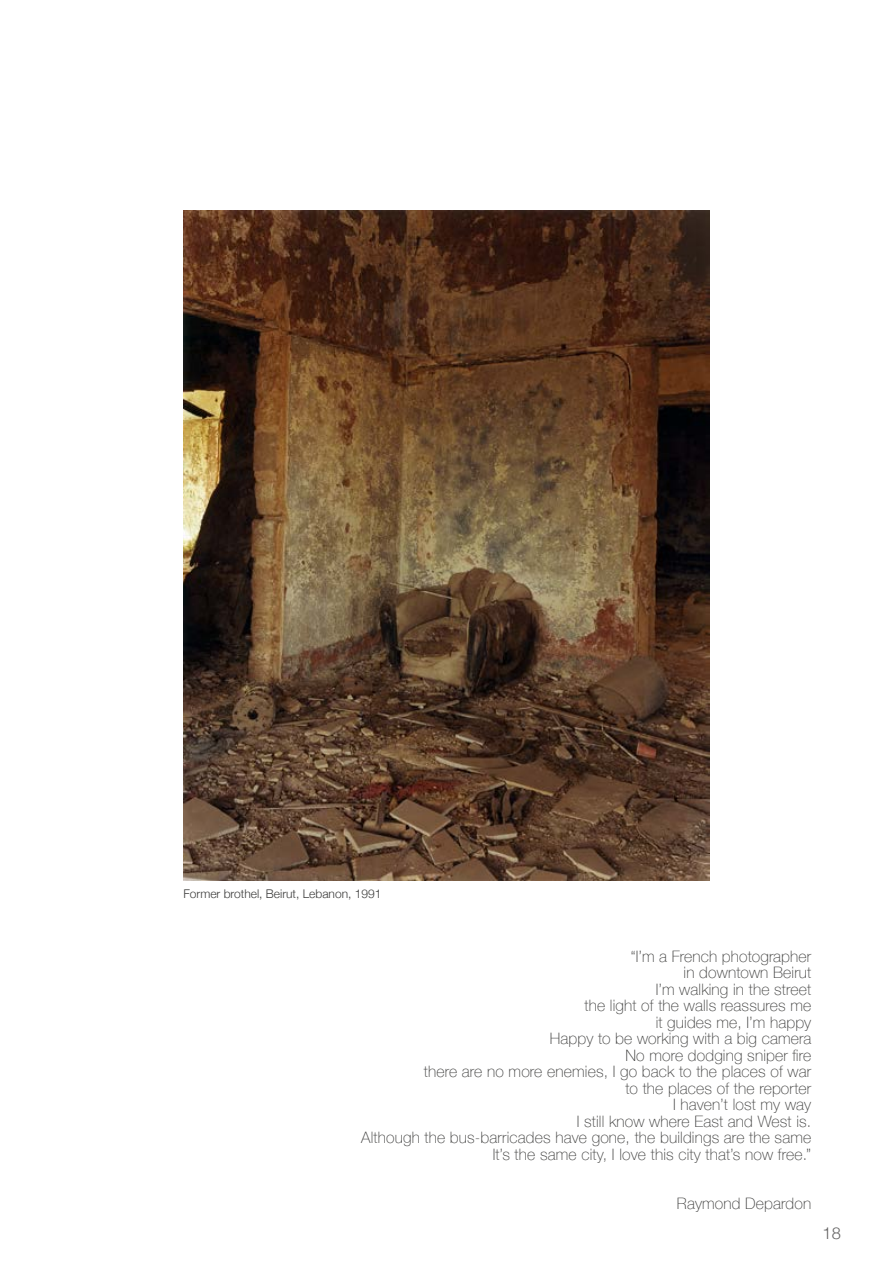
<style>
.page{position:relative;width:893px;height:1263px;background:#fff}
.page>*{position:absolute;margin:0;border:0;box-sizing:border-box;transform-origin:0 0}
.t1{font:300 16.5px "Helvetica Neue";color:#646363}
.t2{font:100 15.75px/16.5px "Helvetica Neue";letter-spacing:.01em;color:#3c3c3b;text-align:right}
.t3{font:300 12px "Helvetica Neue";color:#3c3c3b}
</style>
<div class="page">
<img style="left:183px;top:210px;width:526px;height:671px">
<p class="t3" style="left:183px;top:883px;width:200px">Former brothel, Beirut, Lebanon, 1991</p>
<p class="t2" style="left:361px;top:947px;width:452px">“I’m a French photographer<br>in downtown Beirut<br>I’m walking in the street<br>the light of the walls reassures me<br>it guides me, I’m happy<br>Happy to be working with a big camera<br>No more dodging sniper fire<br>there are no more enemies, I go back to the places of war<br>to the places of the reporter<br>I haven’t lost my way<br>I still know where East and West is.<br>Although the bus-barricades have gone, the buildings are the same It’s the same city, I love this city that’s now free.”</p>
<p class="t2" style="left:677px;top:1195px;width:136px">Raymond Depardon</p>
<p class="t1" style="left:823px;top:1219px;width:20px">18</p>
</div>
